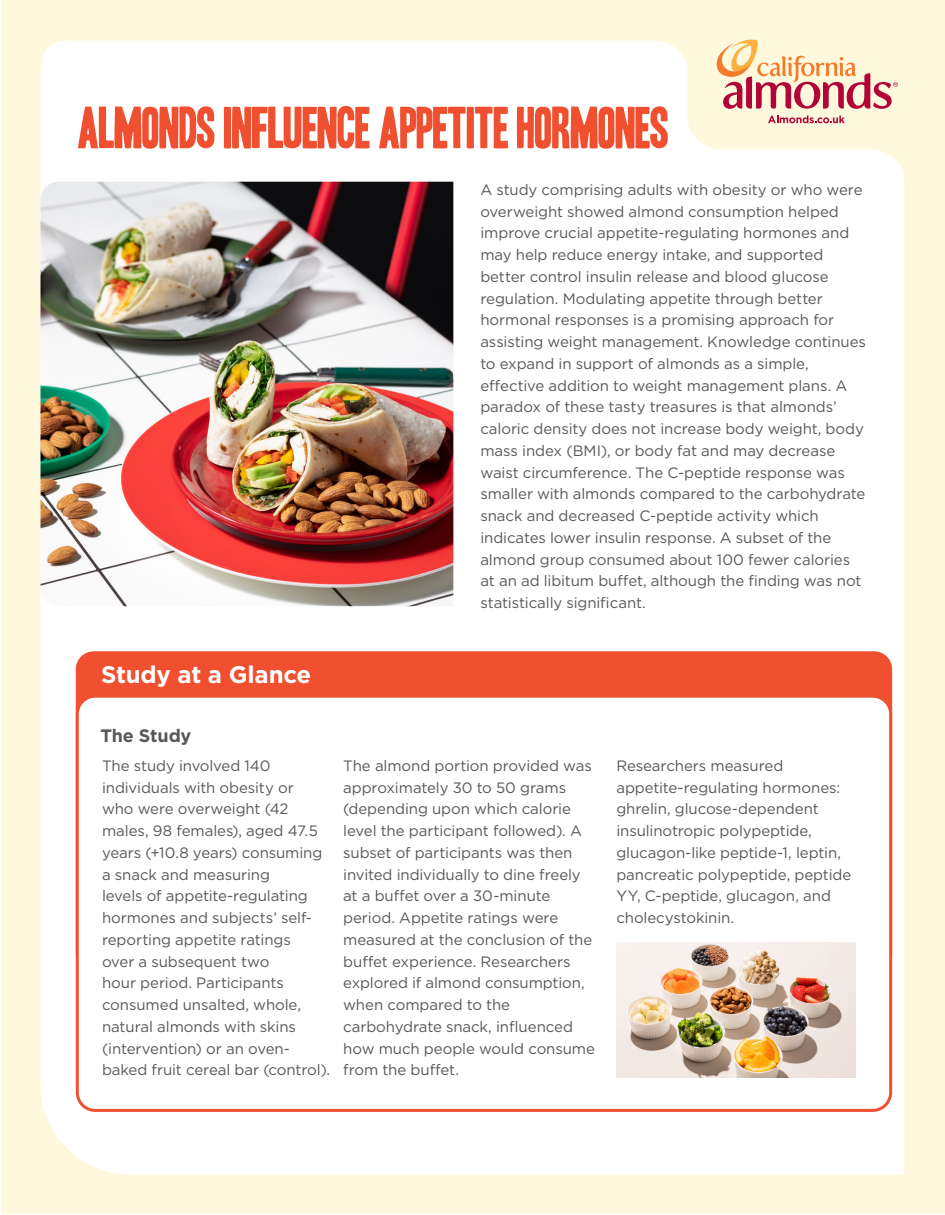
<style>
.page{position:relative;width:945px;height:1215px;background:#fff}
.page>*{position:absolute;margin:0;border:0;box-sizing:border-box;transform-origin:0 0}
.Body4_Directions{font:51px "Headline One HPLHS";letter-spacing:-.02em;color:#f0502f}
.Body1{font:700 24px "Gotham";letter-spacing:-.01em;color:#fff}
.Body1-2{font:700 18px "Gotham";letter-spacing:-.01em;color:#57585a}
.Body1-3{font:15px/21.8px "Gotham";letter-spacing:-.005em;color:#57585a}
</style>
<div class="page">
<div style="left:2px;top:1px;width:943px;height:1213px;background:#fef8dd"></div>
<div style="left:40px;top:40px;width:864px;height:1135px;background:#fff"></div>
<svg style="left:714px;top:39px;width:184px;height:70px"></svg>
<svg style="left:768px;top:116px;width:77px;height:7px"></svg>
<img style="left:40px;top:182px;width:413px;height:424px">
<div style="left:76px;top:651px;width:816px;height:320px;background:#f0502f;border-radius:18px"></div>
<div style="left:77px;top:696px;width:814px;height:414px;background:#fff;border-radius:18px"></div>
<div style="left:76px;top:695px;width:816px;height:417px;border:3px solid #f0502f;border-radius:18px"></div>
<img style="left:616px;top:942px;width:240px;height:136px">
<p class="Body4_Directions" style="left:77px;top:103px;width:594px">ALMONDS INFLUENCE APPETITE HORMONES</p>
<p class="Body1" style="left:101px;top:658px;width:212px">Study at a Glance</p>
<p class="Body1-3" style="left:480px;top:178px;width:387px">A study comprising adults with obesity or who were overweight showed almond consumption helped improve crucial appetite-regulating hormones and may help reduce energy intake, and supported better control insulin release and blood glucose regulation. Modulating appetite through better hormonal responses is a promising approach for assisting weight management. Knowledge continues to expand in support of almonds as a simple, effective addition to weight management plans. A paradox of these tasty treasures is that almonds’ caloric density does not increase body weight, body mass index (BMI), or body fat and may decrease waist circumference. The C-peptide response was smaller with almonds compared to the carbohydrate snack and decreased C-peptide activity which indicates lower insulin response. A subset of the almond group consumed about 100 fewer calories at an ad libitum buffet, although the finding was not statistically significant.</p>
<p class="Body1-2" style="left:100px;top:723px;width:92px">The Study</p>
<p class="Body1-3" style="left:102px;top:754px;width:230px">The study involved 140 individuals with obesity or<br>who were overweight (42 males, 98 females), aged 47.5 years (+10.8 years) consuming a snack and measuring<br>levels of appetite-regulating hormones and subjects’ self&shy;reporting appetite ratings<br>over a subsequent two<br>hour period. Participants consumed unsalted, whole, natural almonds with skins (intervention) or an oven&shy;baked fruit cereal bar (control).</p>
<p class="Body1-3" style="left:343px;top:754px;width:253px">The almond portion provided was approximately 30 to 50 grams (depending upon which calorie level the participant followed). A subset of participants was then invited individually to dine freely at a buffet over a 30-minute period. Appetite ratings were measured at the conclusion of the buffet experience. Researchers explored if almond consumption, when compared to the carbohydrate snack, influenced how much people would consume from the buffet.</p>
<p class="Body1-3" style="left:616px;top:754px;width:236px">Researchers measured appetite-regulating hormones: ghrelin, glucose-dependent insulinotropic polypeptide, glucagon-like peptide-1, leptin, pancreatic polypeptide, peptide<br>YY, C-peptide, glucagon, and cholecystokinin.</p>
</div>
